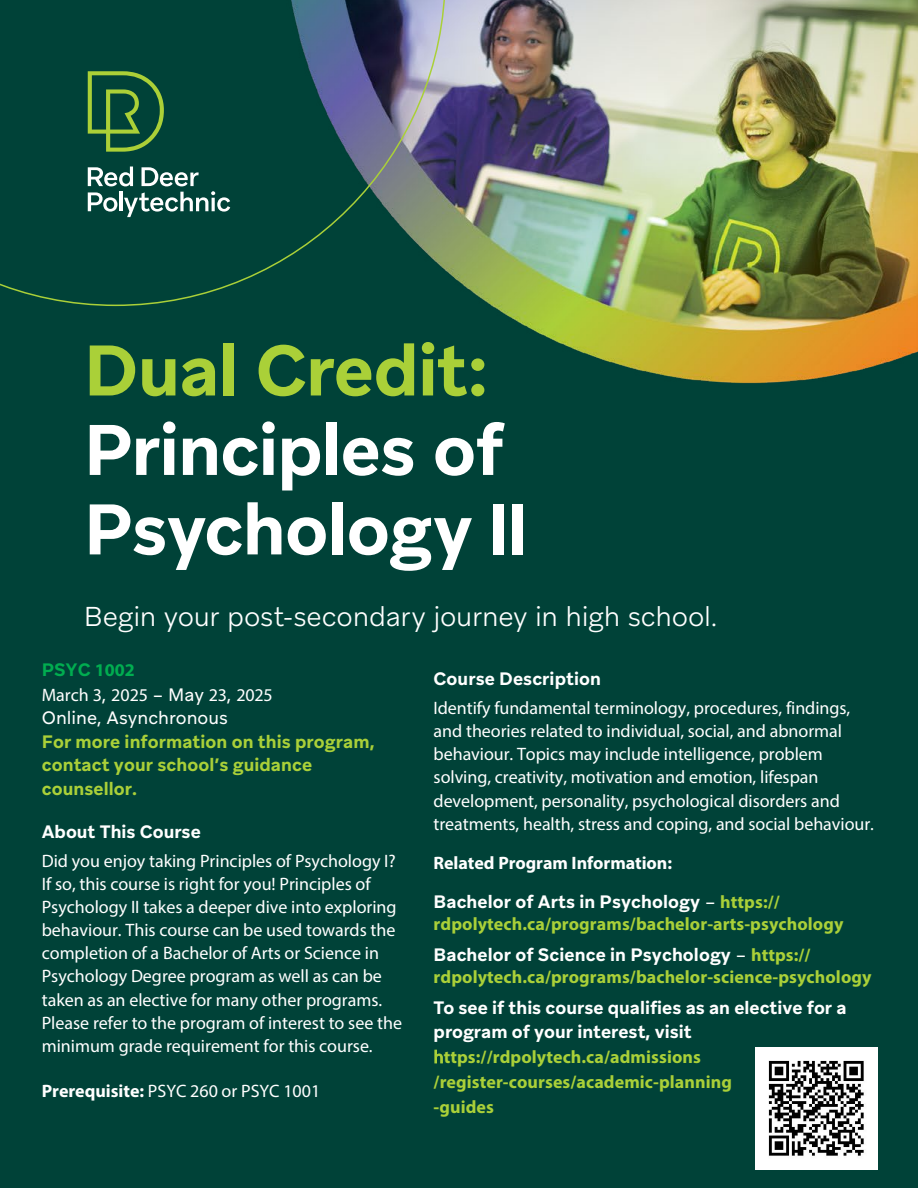
<style>
.page{position:relative;width:918px;height:1188px;background:#fff}
.page>*{position:absolute;margin:0;border:0;box-sizing:border-box;transform-origin:0 0}
.t1{font:700 71.4px/79.5px "Aribau Grotesk";letter-spacing:-.015em;color:#fff}
.t2{font:700 71.4px "Aribau Grotesk";letter-spacing:-.01em;color:#aad038}
.t3{font:300 27.3px "Aribau Grotesk";letter-spacing:-.01em;color:#fff}
.t4{font:18px/23.1px "Myriad Pro";color:#fff}
.t5{font:700 18px/23.9px "Aribau Grotesk";color:#fff}
.t6{font:700 18px/24.9px "Myriad Pro";letter-spacing:.005em;color:#aad038}
.t7{font:700 18px/23.4px "Aribau Grotesk";letter-spacing:.005em;color:#aad038}
.t8{font:700 18px "Myriad Pro";letter-spacing:-.005em;color:#fff}
.t9{font:18px "Aribau Grotesk";color:#fff}
.t10{font:700 18px "Aribau Grotesk";color:#00ad50}
.s1{font-family:"Myriad Pro"}
.s2{font-weight:400}
.s3{font-family:"Myriad Pro";color:#aad038}
.s4{font-family:"Aribau Grotesk"}
.s5{font-weight:700}
</style>
<div class="page">
<img style="left:0;top:0;width:918px;height:1188px">
<svg style="left:0;top:0;width:446px;height:306px;background:#184c49"></svg>
<svg style="left:88px;top:71px;width:76px;height:81px;background:#2d6737"></svg>
<svg style="left:88px;top:167px;width:142px;height:50px"></svg>
<img style="left:756px;top:1047px;width:121px;height:122px">
<h1 class="t2" style="left:84px;top:325px;width:406px">Dual Credit:</h1>
<h1 class="t1" style="left:84px;top:408px;width:445px">Principles of<br>Psychology <span class="s1">ll</span></h1>
<h2 class="t3" style="left:84px;top:599px;width:635px">Begin your post-secondary journey in high school.</h2>
<p class="t5" style="left:434px;top:666px;width:169px">Course Description</p>
<p class="t4" style="left:434px;top:696px;width:442px">Identify fundamental terminology, procedures, findings, and theories related to individual, social, and abnormal behaviour. Topics may include intelligence, problem solving, creativity, motivation and emotion, lifespan development, personality, psychological disorders and treatments, health, stress and coping, and social behaviour.</p>
<p class="t8" style="left:434px;top:851px;width:240px">Related Program Information:</p>
<p class="t5" style="left:434px;top:890px;width:348px">Bachelor of Arts in Psychology <span class="s2">–</span> <span class="s3">https://</span></p>
<p class="t6" style="left:434px;top:911px;width:411px">rdpolytech.ca/programs/bachelor-arts-psychology</p>
<p class="t5" style="left:434px;top:942px;width:379px">Bachelor of Science in Psychology <span class="s2">–</span> <span class="s3">https://</span></p>
<p class="t6" style="left:434px;top:964px;width:439px">rdpolytech.ca/programs/bachelor-science-psychology</p>
<p class="t5" style="left:434px;top:996px;width:414px">To see if this course qualifies as an elective for a program of your interest, visit</p>
<p class="t6" style="left:434px;top:1044px;width:300px"><span class="s2">h</span>ttps://rdpolytech.ca/admissions /register-courses/academic-planning -guides</p>
<p class="t10" style="left:42px;top:659px;width:95px">PSYC <span class="s1">1002</span></p>
<p class="t4" style="left:42px;top:683px;width:232px">March 3<span class="s4">,</span> 2025 <span class="s4">– May</span> 23<span class="s4">,</span> 2025</p>
<p class="t9" style="left:42px;top:707px;width:188px">Online, Asynchronous</p>
<p class="t7" style="left:42px;top:729px;width:335px">For more information on this program, contact your school’s guidance counsellor.</p>
<p class="t5" style="left:42px;top:819px;width:161px">About This Course</p>
<p class="t4" style="left:42px;top:849px;width:362px">Did you enjoy taking Principles of Psychology I?<br>If so, this course is right for you! Principles of Psychology II takes a deeper dive into exploring behaviour. This course can be used towards the completion of a Bachelor of Arts or Science in Psychology Degree program as well as can be taken as an elective for many other programs.<br>Please refer to the program of interest to see the minimum grade requirement for this course.</p>
<p class="t4" style="left:42px;top:1079px;width:280px"><span class="s5">Prerequisite:</span> PSYC 260 or PSYC 1001</p>
</div>
